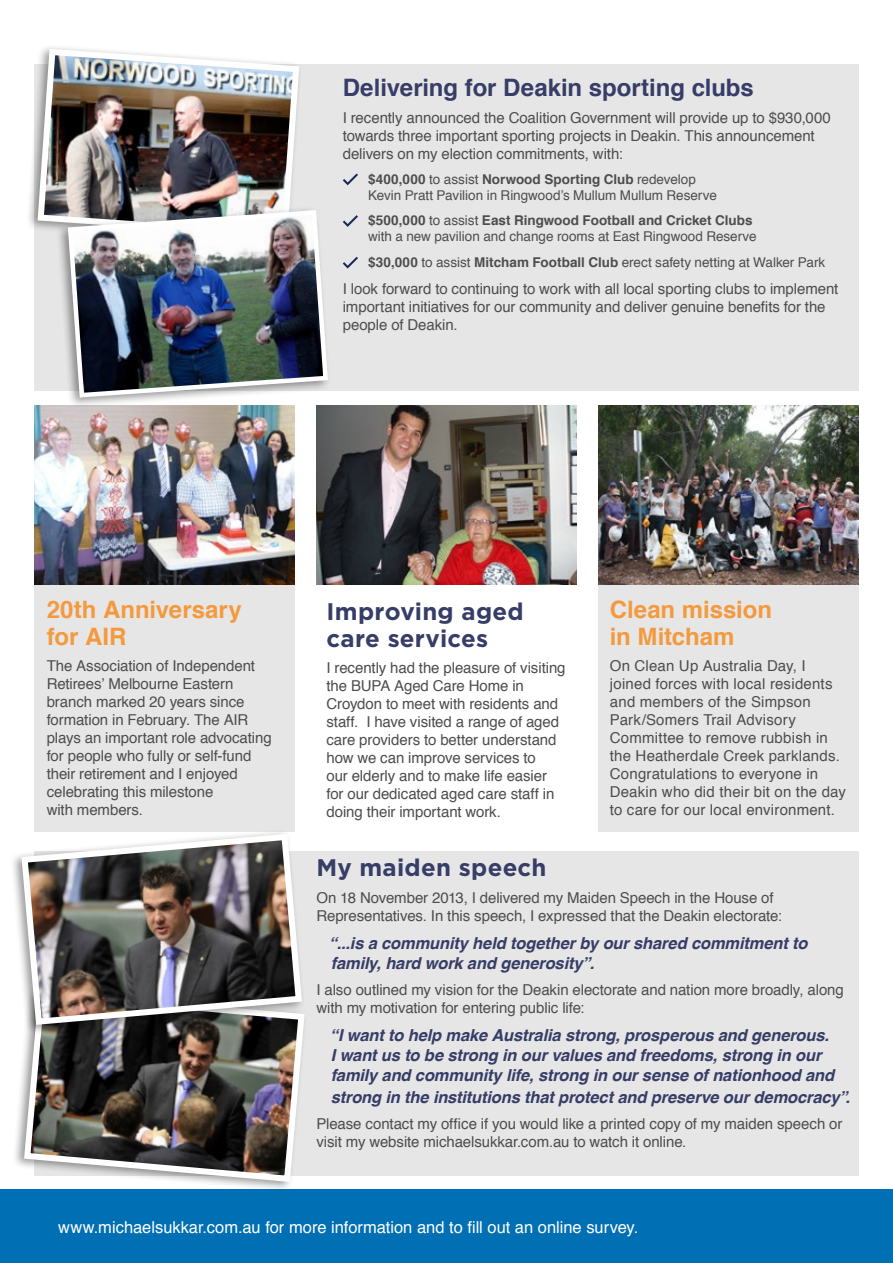
<style>
.page{position:relative;width:893px;height:1263px;background:#fff}
.page>*{position:absolute;margin:0;border:0;box-sizing:border-box;transform-origin:0 0}
.t1{font:700 24px/27px "Helvetica";color:#f39a3f}
.t2{font:700 24px/27px "Gotham HTF";letter-spacing:.01em;color:#363d67}
.t3{font:700 24px "Helvetica";letter-spacing:-.005em;color:#363d67}
.t4{font:italic 700 16.5px/19.8px "Helvetica";letter-spacing:-.01em;color:#363d67}
.t5{font:16.5px "Helvetica";color:#fff}
.t6{font:15px/18px "Helvetica";letter-spacing:-.005em;color:#4d4d4f}
.t7{font:15px/18px "Helvetica";letter-spacing:.015em;color:#4d4d4f}
.t8{font:13.5px/16.2px "Helvetica";letter-spacing:-.005em;color:#4d4d4f}
.s1{font-weight:700}
</style>
<div class="page">
<div style="left:34px;top:574px;width:261px;height:257px;background:#e2e0e0"></div>
<div style="left:34px;top:851px;width:825px;height:324px;background:#e2e0e0"></div>
<div style="left:598px;top:574px;width:261px;height:257px;background:#e2e0e0"></div>
<div style="left:0;top:1189px;width:893px;height:74px;background:#006fb3"></div>
<img style="left:34px;top:405px;width:261px;height:179px">
<img style="left:598px;top:405px;width:261px;height:179px">
<img style="left:316px;top:405px;width:261px;height:179px">
<div style="left:12px;top:986px;width:296px;height:206px;background:#000;opacity:.4"></div>
<img style="left:21px;top:987px;width:287px;height:198px">
<div style="left:34px;top:64px;width:825px;height:326px;background:#e2e0e0"></div>
<div style="left:26px;top:44px;width:277px;height:205px;background:#000;opacity:.4"></div>
<img style="left:34px;top:46px;width:268px;height:195px">
<div style="left:56px;top:205px;width:275px;height:203px;background:#000;opacity:.4"></div>
<img style="left:65px;top:208px;width:265px;height:192px">
<svg style="left:343px;top:173px;width:15px;height:12px"></svg>
<svg style="left:343px;top:215px;width:15px;height:12px"></svg>
<svg style="left:343px;top:257px;width:15px;height:12px"></svg>
<div style="left:9px;top:829px;width:296px;height:206px;background:#000;opacity:.4"></div>
<img style="left:18px;top:830px;width:287px;height:198px">
<h1 class="t3" style="left:343px;top:69px;width:413px">Delivering for Deakin sporting clubs</h1>
<p class="t6" style="left:343px;top:109px;width:490px">I recently announced the Coalition Government will provide up to $930,000 towards three important sporting projects in Deakin. This announcement delivers on my election commitments, with:</p>
<p class="t8" style="left:368px;top:171px;width:350px"><span class="s1">$400,000</span> to assist <span class="s1">Norwood Sporting Club</span> redevelop<br>Kevin Pratt Pavilion in Ringwood’s Mullum Mullum Reserve</p>
<p class="t8" style="left:368px;top:212px;width:390px"><span class="s1">$500,000</span> to assist <span class="s1">East Ringwood Football and Cricket Clubs </span>with a new pavilion and change rooms at East Ringwood Reserve</p>
<p class="t8" style="left:368px;top:255px;width:459px"><span class="s1">$30,000</span> to assist <span class="s1">Mitcham Football Club</span> erect safety netting at Walker Park</p>
<p class="t6" style="left:343px;top:280px;width:497px">I look forward to continuing to work with all local sporting clubs to implement important initiatives for our community and deliver genuine benefits for the people of Deakin.</p>
<h1 class="t1" style="left:47px;top:596px;width:196px">20th Anniversary for AIR</h1>
<p class="t6" style="left:47px;top:657px;width:227px">The Association of Independent<br>Retirees’ Melbourne Eastern branch marked 20 years since formation in February. The AIR plays an important role advocating for people who fully or self-fund their retirement and I enjoyed celebrating this milestone<br>with members.</p>
<h1 class="t2" style="left:326px;top:597px;width:199px">Improving aged care services</h1>
<p class="t6" style="left:326px;top:659px;width:241px">I recently had the pleasure of visiting the BUPA Aged Care Home in Croydon to meet with residents and staff. I have visited a range of aged care providers to better understand how we can improve services to<br>our elderly and to make life easier for our dedicated aged care staff in doing their important work.</p>
<h1 class="t1" style="left:610px;top:596px;width:164px">Clean mission in Mitcham</h1>
<p class="t7" style="left:610px;top:657px;width:238px">On Clean Up Australia Day, I joined forces with local residents and members of the Simpson<br>Park/Somers Trail Advisory<br>Committee to remove rubbish in the Heatherdale Creek parklands.<br>Congratulations to everyone in<br>Deakin who did their bit on the day to care for our local environment.</p>
<h1 class="t2" style="left:316px;top:853px;width:232px">My maiden speech</h1>
<p class="t6" style="left:316px;top:889px;width:467px">On 18 November 2013, I delivered my Maiden Speech in the House of<br>Representatives. In this speech, I expressed that the Deakin electorate:</p>
<p class="t4" style="left:329px;top:933px;width:480px">“...is a community held together by our shared commitment to family, hard work and generosity”.</p>
<p class="t6" style="left:316px;top:981px;width:529px">I also outlined my vision for the Deakin electorate and nation more broadly, along with my motivation for entering public life:</p>
<p class="t4" style="left:330px;top:1026px;width:506px">“I want to help make Australia strong, prosperous and generous.<br>I want us to be strong in our values and freedoms, strong in our family and community life, strong in our sense of nationhood and</p>
<p class="t4" style="left:331px;top:1087px;width:521px">strong in the institutions that protect and preserve our democracy”.</p>
<p class="t6" style="left:316px;top:1115px;width:527px">Please contact my office if you would like a printed copy of my maiden speech or visit my website michaelsukkar.com.au to watch it online.</p>
<p class="t5" style="left:58px;top:1214px;width:582px">www.michaelsukkar.com.au for more information and to fill out an online survey.</p>
</div>
